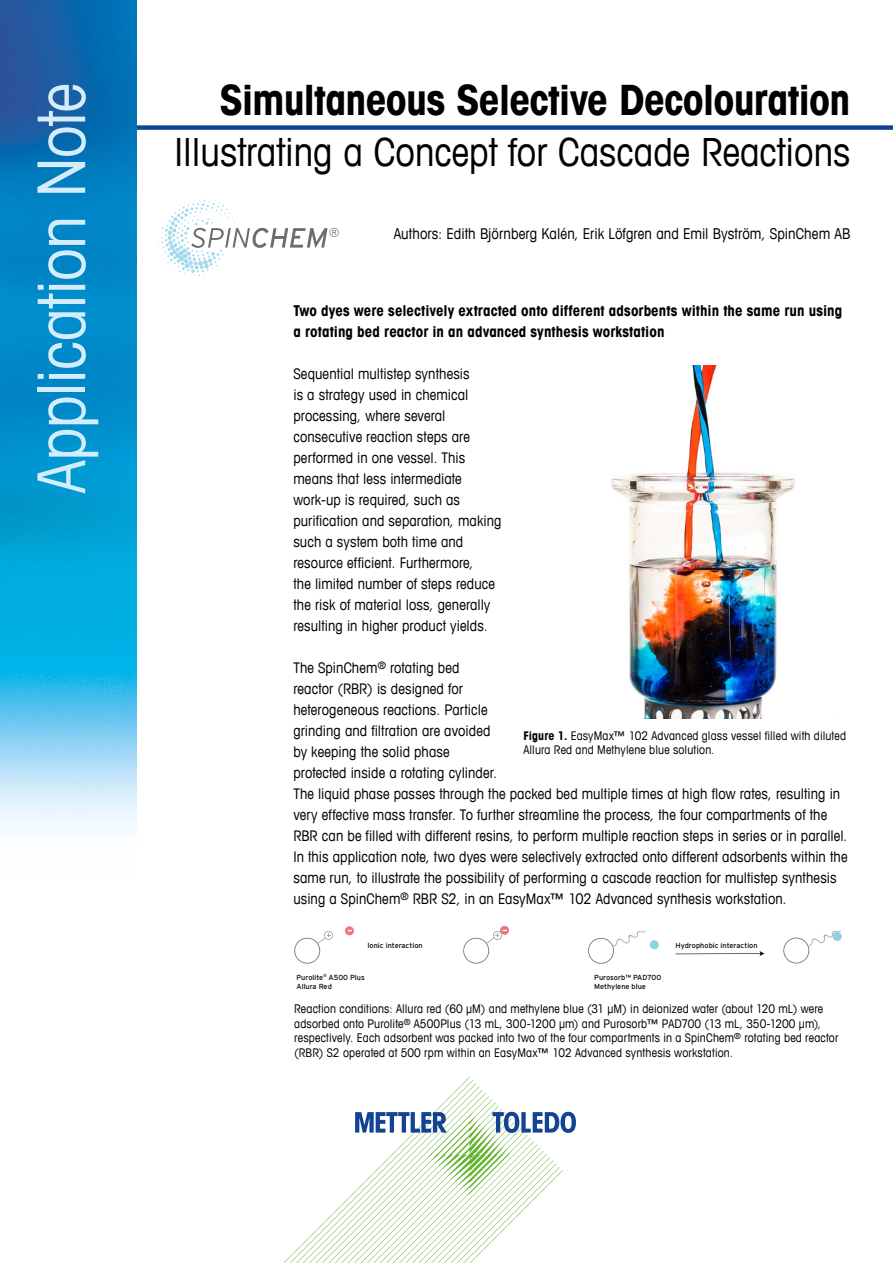
<style>
.page{position:relative;width:893px;height:1263px;background:#fff}
.page>*{position:absolute;margin:0;border:0;box-sizing:border-box;transform-origin:0 0}
.t1{font:condensed 66px "Avant Garde Com";letter-spacing:-.015em;color:#d4edfc}
.t2{font:700 condensed 42px "Avant Garde Com";letter-spacing:-.02em;color:#000}
.t3{font:condensed 39px "Avant Garde Com";color:#000}
._12_Running_Text_10{font:700 condensed 15px/21px "Avant Garde Com";letter-spacing:.005em;color:#000}
._9_Lead_12_16{font:condensed 15px "Avant Garde Com";letter-spacing:.005em;color:#000}
._12_Running_Text_10-2{font:condensed 14.7px/21px "Avant Garde Com";letter-spacing:.005em;color:#000}
.t4{font:condensed 12px/14.4px "Avant Garde Com";letter-spacing:.015em;color:#000}
.t5{font:7.35px/8.9px "Interstate";color:#020203}
.s1{font-weight:700}
</style>
<div class="page">
<div style="left:136px;top:125px;width:757px;height:5px;background:#134395"></div>
<img style="left:0;top:0;width:136px;height:832px">
<svg style="left:283px;top:1077px;width:293px;height:186px"></svg>
<img style="left:611px;top:365px;width:184px;height:354px">
<svg style="left:158px;top:197px;width:181px;height:79px"></svg>
<svg style="left:345px;top:926px;width:9px;height:9px"></svg>
<svg style="left:588px;top:931px;width:71px;height:33px"></svg>
<svg style="left:783px;top:930px;width:59px;height:33px"></svg>
<hr style="left:676px;top:953px;width:85px;height:1px;background:#020203">
<svg style="left:759px;top:951px;width:5px;height:5px"></svg>
<svg style="left:294px;top:931px;width:39px;height:33px"></svg>
<svg style="left:463px;top:926px;width:46px;height:38px"></svg>
<p class="t1" style="left:21px;top:493px;width:412px;rotate:-90deg">Application Note</p>
<p class="t2" style="left:220px;top:73px;width:632px">Simultaneous Selective Decolouration</p>
<p class="t3" style="left:175px;top:128px;width:677px">Illustrating a Concept for Cascade Reactions</p>
<p class="_9_Lead_12_16" style="left:394px;top:224px;width:458px">Authors: Edith Björnberg Kalén, Erik Löfgren and Emil Byström, SpinChem AB</p>
<p class="_12_Running_Text_10" style="left:293px;top:300px;width:550px">Two dyes were selectively extracted onto different adsorbents within the same run using a rotating bed reactor in an advanced synthesis workstation</p>
<p class="_12_Running_Text_10-2" style="left:293px;top:363px;width:210px">Sequential multistep synthesis<br>is a strategy used in chemical processing, where several consecutive reaction steps are performed in one vessel. This means that less intermediate work-up is required, such as purification and separation, making such a system both time and resource efficient. Furthermore,<br>the limited number of steps reduce the risk of material loss, generally resulting in higher product yields.</p>
<p class="_12_Running_Text_10-2" style="left:293px;top:657px;width:556px">The SpinChem<sup>®</sup> rotating bed<br>reactor (RBR) is designed for<br>heterogeneous reactions. Particle<br>grinding and filtration are avoided<br>by keeping the solid phase<br>protected inside a rotating cylinder.<br>The liquid phase passes through the packed bed multiple times at high flow rates, resulting in very effective mass transfer. To further streamline the process, the four compartments of the RBR can be filled with different resins, to perform multiple reaction steps in series or in parallel.<br>In this application note, two dyes were selectively extracted onto different adsorbents within the same run, to illustrate the possibility of performing a cascade reaction for multistep synthesis using a SpinChem<sup>®</sup> RBR S2, in an EasyMax™ 102 Advanced synthesis workstation.</p>
<p class="t4" style="left:523px;top:728px;width:324px"><span class="s1">Figure 1.</span> EasyMax™ 102 Advanced glass vessel filled with diluted<br>Allura Red and Methylene blue solution.</p>
<p class="t5" style="left:367px;top:941px;width:57px">Ionic interaction</p>
<p class="t5" style="left:676px;top:941px;width:84px">Hydrophobic interaction</p>
<p class="t5" style="left:296px;top:973px;width:70px">Purolite<sup>®</sup> A500 Plus<br>Allura Red</p>
<p class="t5" style="left:594px;top:973px;width:69px">Purosorb™ PAD700<br>Methylene blue</p>
<p class="t4" style="left:294px;top:1001px;width:546px">Reaction conditions: Allura red (60 µM) and methylene blue (31 µM) in deionized water (about 120 mL) were adsorbed onto Purolite<sup>®</sup> A500Plus (13 mL, 300-1200 µm) and Purosorb™ PAD700 (13 mL, 350-1200 µm), respectively. Each adsorbent was packed into two of the four compartments in a SpinChem<sup>®</sup> rotating bed reactor (RBR) S2 operated at 500 rpm within an EasyMax™ 102 Advanced synthesis workstation.</p>
</div>
